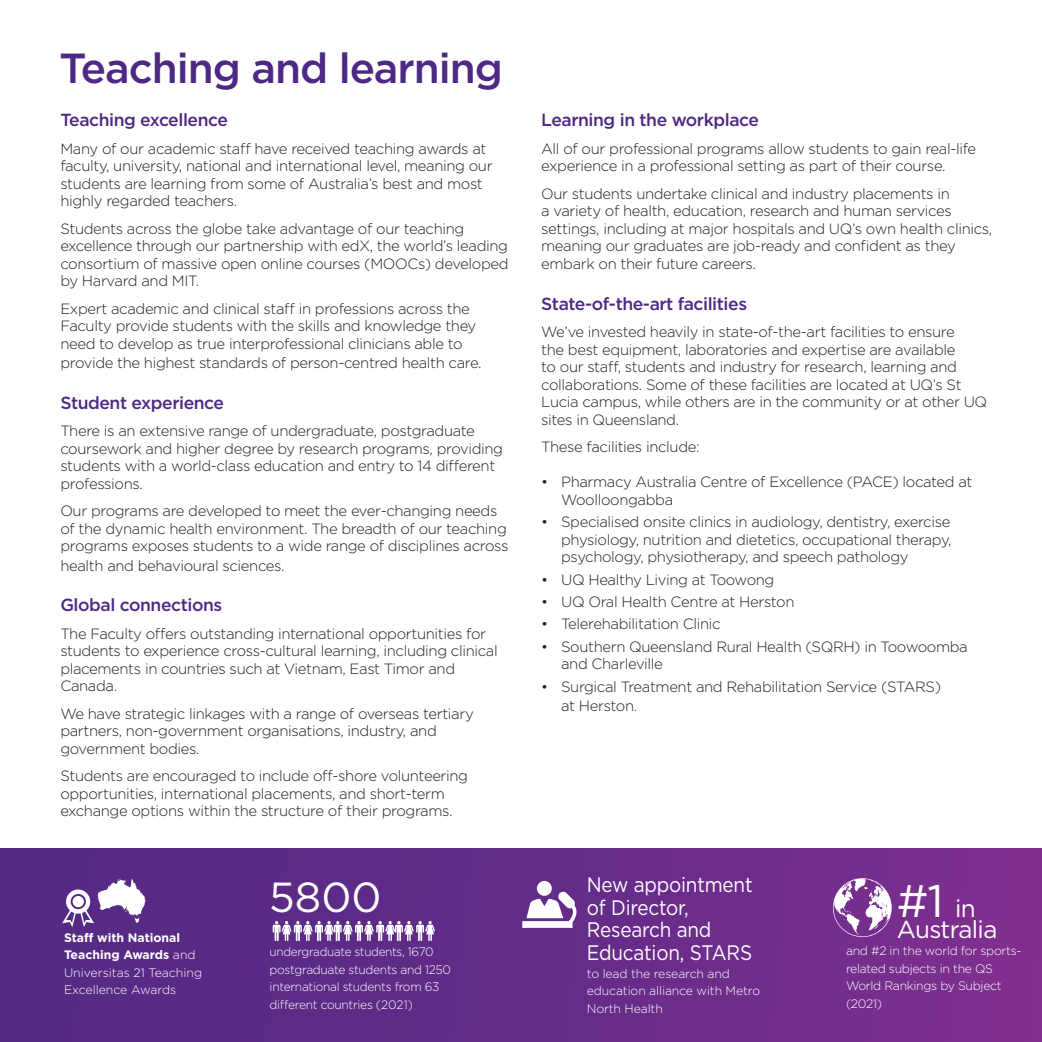
<style>
.page{position:relative;width:1042px;height:1042px;background:#fff}
.page>*{position:absolute;margin:0;border:0;box-sizing:border-box;transform-origin:0 0}
.t1{font:45.5px "Gotham";color:#fff}
.Body_heading{font:500 42px "Gotham";letter-spacing:-.025em;color:#4d2884}
.t2{font:42px "Gotham";color:#fff}
.t3{font:24.5px "Gotham";letter-spacing:-.025em;color:#fff}
.t4{font:21px/22.8px "Gotham";letter-spacing:-.01em;color:#fff;scale:.9 1}
.Body_heading-2{font:500 17.5px "Gotham";letter-spacing:-.025em;color:#4d2884}
.Body_copy{font:500 17.5px "Gotham";letter-spacing:-.025em;color:#4d2884}
.Body_copy-2{font:300 14.88px/17.5px "Gotham";letter-spacing:-.025em;color:#231f20}
.t5{font:300 12.25px/17.5px "Gotham";letter-spacing:-.025em;color:#fff}
.t6{font:300 12.25px/17.5px "Gotham";letter-spacing:-.025em;color:#fff;scale:.96 1}
.t7{font:300 12.25px/17.5px "Gotham";color:#fff}
.s1{font-weight:700}
.s2{font-size:24.5px}
</style>
<div class="page">
<div style="left:0;top:849px;width:1042px;height:193px;background:linear-gradient(to right,#4f2984,#7c2f8f)"></div>
<svg style="left:62px;top:878px;width:84px;height:49px"></svg>
<svg style="left:833px;top:878px;width:59px;height:59px"></svg>
<svg style="left:273px;top:921px;width:162px;height:20px"></svg>
<svg style="left:521px;top:878px;width:59px;height:51px"></svg>
<p class="Body_heading" style="left:60px;top:41px;width:445px">Teaching and learning</p>
<p class="Body_heading-2" style="left:60px;top:109px;width:169px">Teaching excellence</p>
<p class="Body_copy-2" style="left:60px;top:139px;width:434px">Many of our academic staff have received teaching awards at faculty, university, national and international level, meaning our students are learning from some of Australia’s best and most highly regarded teachers.</p>
<p class="Body_copy-2" style="left:60px;top:219px;width:450px">Students across the globe take advantage of our teaching excellence through our partnership with edX, the world’s leading consortium of massive open online courses (MOOCs) developed by Harvard and MIT.</p>
<p class="Body_copy-2" style="left:60px;top:299px;width:417px">Expert academic and clinical staff in professions across the<br>Faculty provide students with the skills and knowledge they need to develop as true interprofessional clinicians able to</p>
<p class="Body_copy-2" style="left:60px;top:354px;width:423px">provide the highest standards of person-centred health care.</p>
<p class="Body_heading-2" style="left:60px;top:391px;width:165px">Student experience</p>
<p class="Body_copy-2" style="left:60px;top:422px;width:444px">There is an extensive range of undergraduate, postgraduate coursework and higher degree by research programs, providing students with a world-class education and entry to 14 different professions.</p>
<p class="Body_copy-2" style="left:60px;top:502px;width:449px">Our programs are developed to meet the ever-changing needs of the dynamic health environment. The breadth of our teaching programs exposes students to a wide range of disciplines across</p>
<p class="Body_copy-2" style="left:60px;top:556px;width:226px">health and behavioural sciences.</p>
<p class="Body_heading-2" style="left:60px;top:594px;width:163px">Global connections</p>
<p class="Body_copy-2" style="left:60px;top:624px;width:439px">The Faculty offers outstanding international opportunities for students to experience cross-cultural learning, including clinical placements in countries such at Vietnam, East Timor and Canada.</p>
<p class="Body_copy-2" style="left:60px;top:704px;width:415px">We have strategic linkages with a range of overseas tertiary partners, non-government organisations, industry, and government bodies.</p>
<p class="Body_copy-2" style="left:60px;top:767px;width:409px">Students are encouraged to include off-shore volunteering opportunities, international placements, and short-term exchange options within the structure of their programs.</p>
<p class="t7" style="left:64px;top:928px;width:140px"><span class="s1">Staff with National<br>Teaching Awards</span> and<br>Universitas 21 Teaching<br>Excellence Awards</p>
<p class="t2" style="left:269px;top:870px;width:114px">5800</p>
<p class="t6" style="left:270px;top:942px;width:190px">undergraduate students, 1670 postgraduate students and 1250 international students from 63 different countries (2021)</p>
<p class="Body_copy" style="left:541px;top:109px;width:219px">Learning in the workplace</p>
<p class="Body_copy-2" style="left:541px;top:139px;width:436px">All of our professional programs allow students to gain real-life experience in a professional setting as part of their course.</p>
<p class="Body_copy-2" style="left:541px;top:184px;width:453px">Our students undertake clinical and industry placements in<br>a variety of health, education, research and human services settings, including at major hospitals and UQ’s own health clinics, meaning our graduates are job-ready and confident as they embark on their future careers.</p>
<p class="Body_heading-2" style="left:541px;top:292px;width:207px">State-of-the-art facilities</p>
<p class="Body_copy-2" style="left:541px;top:323px;width:447px">We’ve invested heavily in state-of-the-art facilities to ensure<br>the best equipment, laboratories and expertise are available<br>to our staff, students and industry for research, learning and collaborations. Some of these facilities are located at UQ’s St Lucia campus, while others are in the community or at other UQ sites in Queensland.</p>
<p class="Body_copy-2" style="left:541px;top:438px;width:160px">These facilities include:</p>
<p class="Body_copy-2" style="left:561px;top:473px;width:413px;text-indent:-20px">• Pharmacy Australia Centre of Excellence (PACE) located at<br>Woolloongabba</p>
<p class="Body_copy-2" style="left:561px;top:513px;width:392px;text-align:justify;text-indent:-20px">• Specialised onsite clinics in audiology, dentistry, exercise physiology, nutrition and dietetics, occupational therapy, psychology, physiotherapy, and speech pathology</p>
<p class="Body_copy-2" style="left:541px;top:570px;width:235px">• UQ Healthy Living at Toowong</p>
<p class="Body_copy-2" style="left:541px;top:592px;width:255px">• UQ Oral Health Centre at Herston</p>
<p class="Body_copy-2" style="left:541px;top:615px;width:181px">• Telerehabilitation Clinic</p>
<p class="Body_copy-2" style="left:561px;top:637px;width:408px;text-indent:-20px">• Southern Queensland Rural Health (SQRH) in Toowoomba and Charleville</p>
<p class="Body_copy-2" style="left:561px;top:676px;width:381px;line-height:19.2px;text-indent:-20px">• Surgical Treatment and Rehabilitation Service (STARS) at Herston.</p>
<p class="t4" style="left:587px;top:872px;width:186px">New appointment of Director,<br>Research and<br>Education, STARS</p>
<p class="t5" style="left:587px;top:964px;width:175px">to lead the research and education alliance with Metro<br>North Health</p>
<p class="t1" style="left:896px;top:871px;width:81px">#1 <span class="s2">in</span></p>
<p class="t3" style="left:896px;top:913px;width:102px">Australia</p>
<p class="t5" style="left:846px;top:942px;width:177px">and #2 in the world for sports&shy;related subjects in the QS<br>World Rankings by Subject (2021)</p>
</div>
